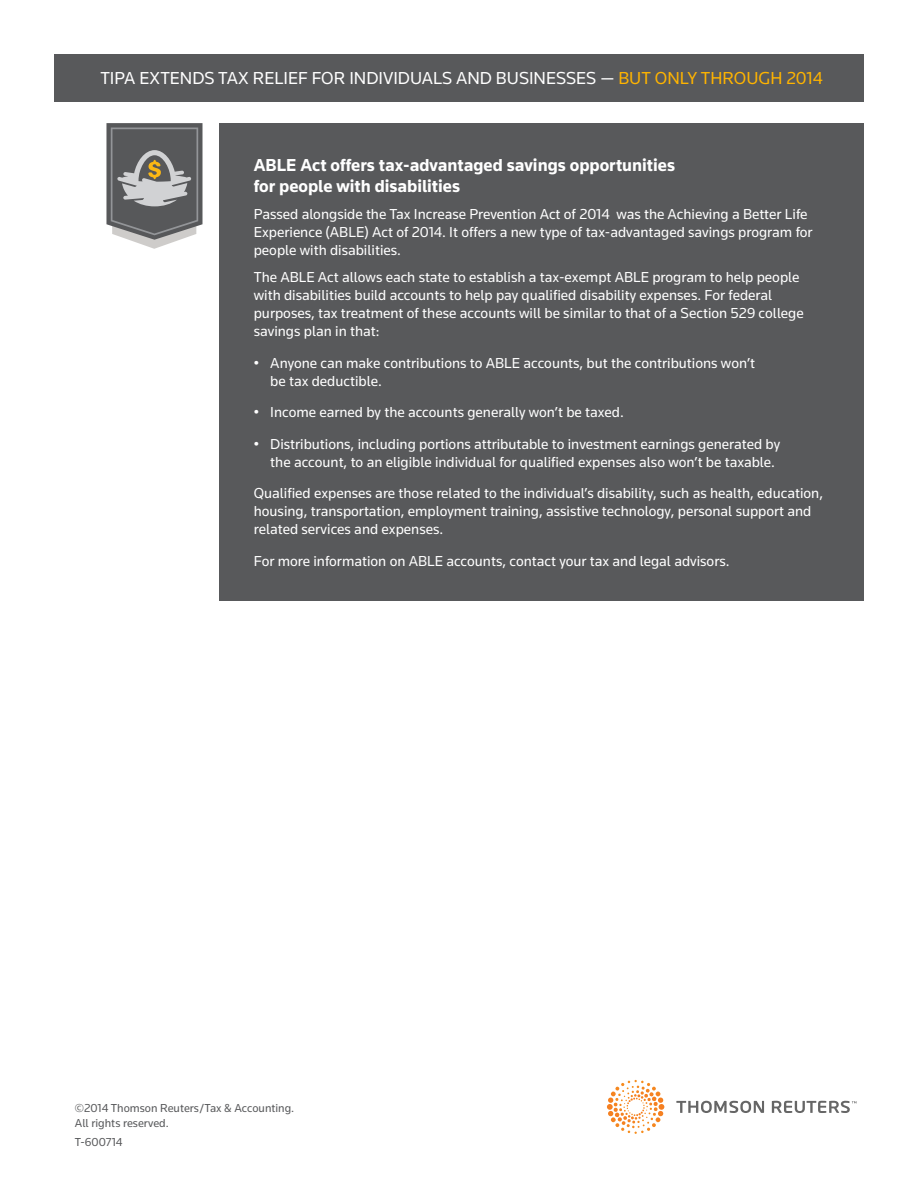
<style>
.page{position:relative;width:918px;height:1188px;background:#fff}
.page>*{position:absolute;margin:0;border:0;box-sizing:border-box;transform-origin:0 0}
.Caution___Observatio{font:700 18px/21px "Knowledge";color:#fff}
.t1{font:18px "Knowledge";color:#fff}
.Caution___Observatio-2{font:15px/18px "Knowledge";color:#fff}
.Body_Text{font:12px/15px "Knowledge";color:#58595b}
.s1{color:#ffb400}
</style>
<div class="page">
<div style="left:54px;top:54px;width:810px;height:48px;background:#58595b"></div>
<div style="left:220px;top:123px;width:644px;height:477px;background:#58595b"></div>
<svg style="left:676px;top:1101px;width:180px;height:12px"></svg>
<svg style="left:607px;top:1080px;width:57px;height:51px"></svg>
<svg style="left:106px;top:123px;width:96px;height:126px;background:#838383"></svg>
<p class="t1" style="left:100px;top:67px;width:724px">TIPA EXTENDS TAX RELIEF FOR INDIVIDUALS AND BUSINESSES — <span class="s1">BUT ONLY THROUGH 2014</span></p>
<p class="Caution___Observatio" style="left:254px;top:155px;width:423px">ABLE Act offers tax-advantaged savings opportunities for people with disabilities</p>
<p class="Caution___Observatio-2" style="left:254px;top:205px;width:560px">Passed alongside the Tax Increase Prevention Act of 2014 was the Achieving a Better Life<br>Experience (ABLE) Act of 2014. It offers a new type of tax-advantaged savings program for people with disabilities.</p>
<p class="Caution___Observatio-2" style="left:254px;top:268px;width:552px">The ABLE Act allows each state to establish a tax-exempt ABLE program to help people with disabilities build accounts to help pay qualified disability expenses. For federal purposes, tax treatment of these accounts will be similar to that of a Section 529 college savings plan in that:</p>
<p class="Caution___Observatio-2" style="left:270px;top:354px;width:486px;text-indent:-16px">• Anyone can make contributions to ABLE accounts, but the contributions won’t be tax deductible.</p>
<p class="Caution___Observatio-2" style="left:254px;top:403px;width:372px">• Income earned by the accounts generally won’t be taxed.</p>
<p class="Caution___Observatio-2" style="left:270px;top:435px;width:511px;text-indent:-16px">• Distributions, including portions attributable to investment earnings generated by the account, to an eligible individual for qualified expenses also won’t be taxable.</p>
<p class="Caution___Observatio-2" style="left:254px;top:484px;width:571px">Qualified expenses are those related to the individual’s disability, such as health, education, housing, transportation, employment training, assistive technology, personal support and related services and expenses.</p>
<p class="Caution___Observatio-2" style="left:254px;top:552px;width:477px">For more information on ABLE accounts, contact your tax and legal advisors.</p>
<p class="Body_Text" style="left:75px;top:1100px;width:221px">©2014 Thomson Reuters/Tax &amp; Accounting.<br>All rights reserved.</p>
<p class="Body_Text" style="left:75px;top:1134px;width:49px">T-600714</p>
</div>
